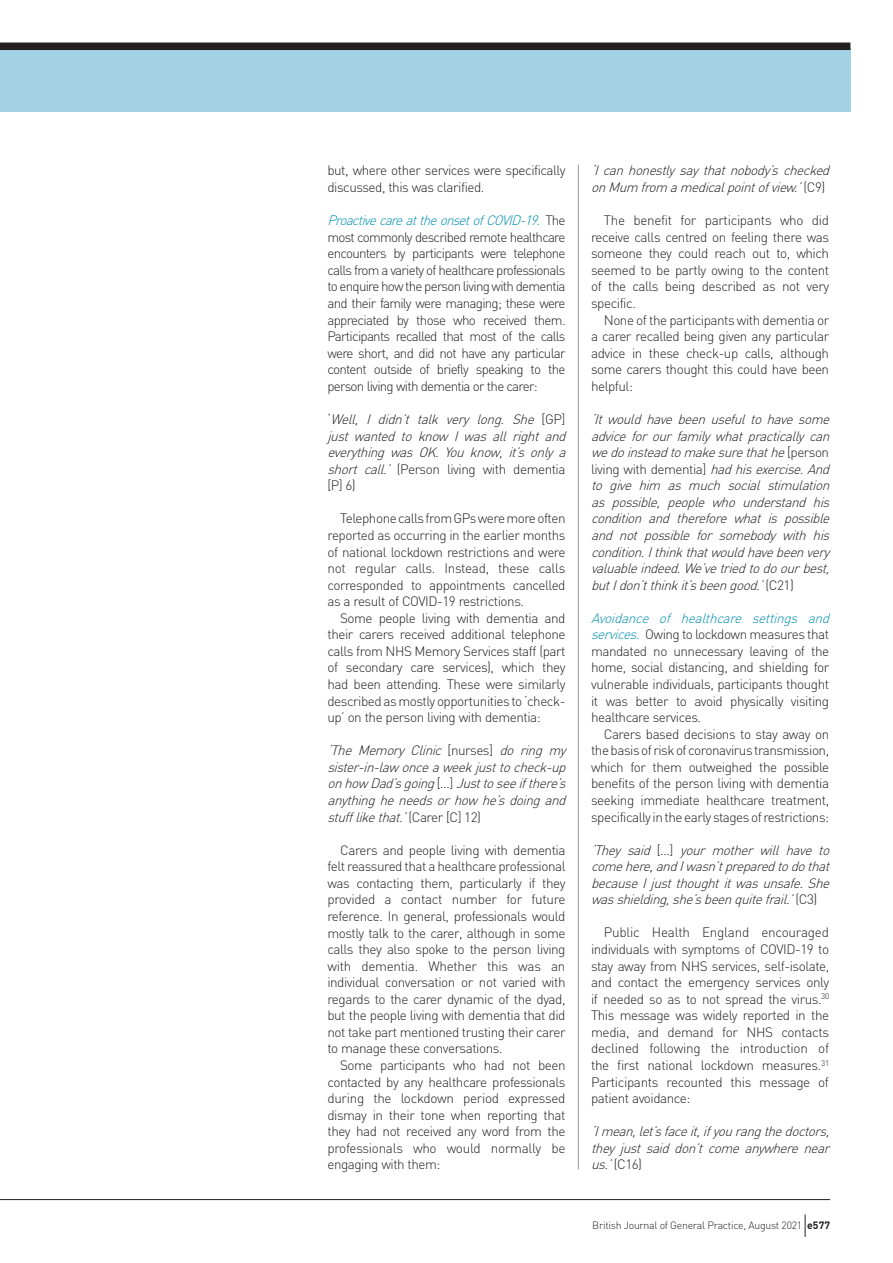
<style>
.page{position:relative;width:893px;height:1263px;background:#fff}
.page>*{position:absolute;margin:0;border:0;box-sizing:border-box;transform-origin:0 0}
.t1{font:300 13.5px/16.5px "DIN";letter-spacing:-.035em;color:#231f20;text-align:justify}
.t2{font:italic 300 13.5px/16.5px "DIN";letter-spacing:-.035em;color:#231f20}
.t3{font:300 10.5px "DIN";letter-spacing:-.025em;color:#231f20}
.s1{font-style:italic;color:#008fb3}
.s2{font-style:normal}
.s3{font-weight:700}
</style>
<div class="page">
<div style="left:0;top:48px;width:850px;height:64px;background:#a2d2e3"></div>
<div style="left:0;top:43px;width:850px;height:7px;background:#231f20"></div>
<hr style="left:578px;top:165px;width:1px;height:1004px;background:#939598">
<hr style="left:0;top:1199px;width:830px;height:1px;background:#231f20">
<svg style="left:805px;top:1214px;width:1px;height:23px"></svg>
<p class="t1" style="left:327px;top:162px;width:240px">but, where other services were specifically discussed, this was clarified.</p>
<p class="t1" style="left:327px;top:212px;width:240px"><span class="s1">ProactivecareattheonsetofCOVID-19.</span> T h e most commonly described remote healthcare encounters by participants were telephone calls from a variety of healthcare professionals to enquire how the person living with dementia and their family were managing; these were appreciated by those who received them.<br>Participants recalled that most of the calls were short, and did not have any particular content outside of briefly speaking to the person living with dementia or the carer:</p>
<p class="t2" style="left:327px;top:411px;width:244px"><span class="s2">‘</span> Well, I didn’t talk very long. She <span class="s2">[ G P ] </span>just wanted to know I was all right and everything was OK. You know, it’s only a short call.’ <span class="s2">(Person living with dementia [P] 6)</span></p>
<p class="t1" style="left:327px;top:510px;width:240px;text-indent:13px">Telephone calls from GPs were more often reported as occurring in the earlier months of national lockdown restrictions and were not regular calls. Instead, these calls corresponded to appointments cancelled as a result of COVID-19 restrictions.</p>
<p class="t1" style="left:327px;top:609px;width:240px;text-indent:13px">Some people living with dementia and their carers received additional telephone calls from NHS Memory Services staff (part of secondary care services), which they had been attending. These were similarly described as mostly opportunities to ‘check&shy;up’ on the person living with dementia:</p>
<p class="t2" style="left:327px;top:742px;width:244px;text-align:justify">‘The Memory Clinic <span class="s2">[ n u r s e s ]</span> do ring my sister-in-law onceaweekjusttocheck-up onhow Dad’sgoing<span class="s2">[ … ]</span> Justtoseeifthere’s anythingheneedsorhow he’sdoingand stufflikethat.’<span class="s2">( C a re r [ C ] 1 2 )</span></p>
<p class="t1" style="left:327px;top:841px;width:240px;text-indent:13px">Carers and people living with dementia felt reassured that a healthcare professional was contacting them, particularly if they provided a contact number for future reference. In general, professionals would mostly talk to the carer, although in some calls they also spoke to the person living with dementia. Whether this was an individual conversation or not varied with regards to the carer dynamic of the dyad, but the people living with dementia that did not take part mentioned trusting their carer to manage these conversations.</p>
<p class="t1" style="left:327px;top:1057px;width:240px;text-indent:13px">Some participants who had not been contacted by any healthcare professionals during the lockdown period expressed dismay in their tone when reporting that they had not received any word from the professionals who would normally be engaging with them:</p>
<p class="t2" style="left:591px;top:162px;width:244px">‘Icanhonestlysaythatnobody’schecked onMum from amedicalpointofview.’<span class="s2">( C 9 )</span></p>
<p class="t1" style="left:591px;top:212px;width:240px;text-indent:13px">The benefit for participants who did receive calls centred on feeling there was someone they could reach out to, which seemed to be partly owing to the content of the calls being described as not very specific.</p>
<p class="t1" style="left:591px;top:311px;width:240px;text-indent:13px">None of the participants with dementia or a carer recalled being given any particular advice in these check-up calls, although some carers thought this could have been helpful:</p>
<p class="t2" style="left:591px;top:411px;width:244px">‘It would have been useful to have some advice for our family what practically can wedoinsteadtomakesurethathe<span class="s2">[ p e r s o n living with dementia]</span> hadhisexercise.And to give him as much social stimulation as possible, people who understand his condition and therefore what is possible and not possible for somebody with his condition.Ithinkthatwouldhavebeenvery valuableindeed.We’vetriedtodoourbest, butIdon’tthinkit’sbeengood.’<span class="s2">( C 2 1 )</span></p>
<p class="t1" style="left:591px;top:609px;width:244px;text-align:left"><span class="s1">Avoidance of healthcare settings and services.</span> Owing to lockdown measures that mandated no unnecessary leaving of the home, social distancing, and shielding for vulnerable individuals, participants thought it was better to avoid physically visiting healthcare services.</p>
<p class="t1" style="left:591px;top:725px;width:240px;text-indent:13px">Carers based decisions to stay away on the basis of risk of coronavirus transmission, which for them outweighed the possible benefits of the person living with dementia seeking immediate healthcare treatment, specifically in the early stages of restrictions:</p>
<p class="t2" style="left:591px;top:841px;width:244px;text-align:justify">‘They said <span class="s2">[ … ]</span> your mother will have to comehere,andIwasn’tpreparedtodothat becauseIjustthoughtitwasunsafe.She wasshielding,she’sbeenquitefrail.’<span class="s2">( C 3 )</span></p>
<p class="t1" style="left:591px;top:924px;width:240px;text-indent:13px">Public Health England encouraged individuals with symptoms of COVID-19 to stay away from NHS services, self-isolate, and contact the emergency services only if needed so as to not spread the virus.<sup>30<br></sup>This message was widely reported in the media, and demand for NHS contacts declined following the introduction of the first national lockdown measures.<sup>31<br></sup>Participants recounted this message of patient avoidance:</p>
<p class="t2" style="left:591px;top:1123px;width:244px;text-align:justify">‘Imean,let’sfaceit,ifyourangthedoctors, they just said don’t come anywhere near us.’<span class="s2">(C16)</span></p>
<p class="t3" style="left:592px;top:1219px;width:239px">British Journal of General Practice, August 2021 <span class="s3">e577</span></p>
</div>
